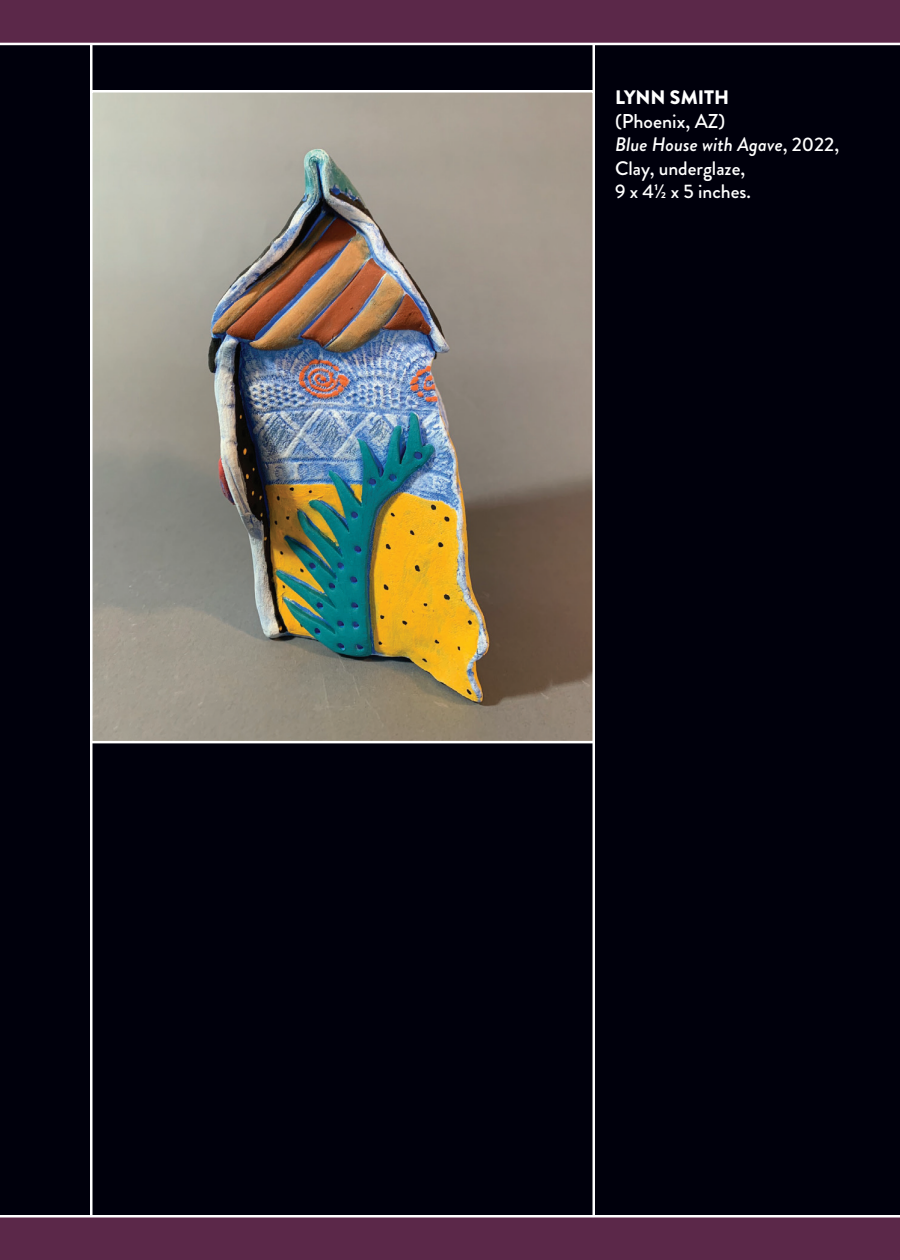
<style>
.page{position:relative;width:900px;height:1260px;background:#fff}
.page>*{position:absolute;margin:0;border:0;box-sizing:border-box;transform-origin:0 0}
.t1{font:500 20px "Brandon Grotesque";color:#fff}
.t2{font:500 19.5px/23.5px "Brandon Grotesque";color:#fff}
.t3{font:900 19.5px "Brandon Grotesque";color:#fff}
.s1{font-style:italic}
</style>
<div class="page">
<div style="left:0;top:45px;width:900px;height:1174px;background:#00000c"></div>
<div style="left:0;top:0;width:900px;height:43px;background:#5b2849"></div>
<div style="left:0;top:1217px;width:900px;height:43px;background:#5b2849"></div>
<hr style="left:0;top:1215px;width:900px;height:3px;background:#fff">
<hr style="left:90px;top:45px;width:2px;height:1172px;background:#fff">
<hr style="left:592px;top:45px;width:3px;height:1172px;background:#fff">
<img style="left:92px;top:89px;width:501px;height:656px">
<p class="t3" style="left:615px;top:83px;width:116px">LYNN SMITH</p>
<p class="t1" style="left:615px;top:107px;width:112px">(Phoenix, AZ)</p>
<p class="t2" style="left:615px;top:133px;width:226px"><span class="s1">Blue House with Agave</span>, 2022,<br>Clay, underglaze,<br>9 x 4½ x 5 inches.</p>
</div>
